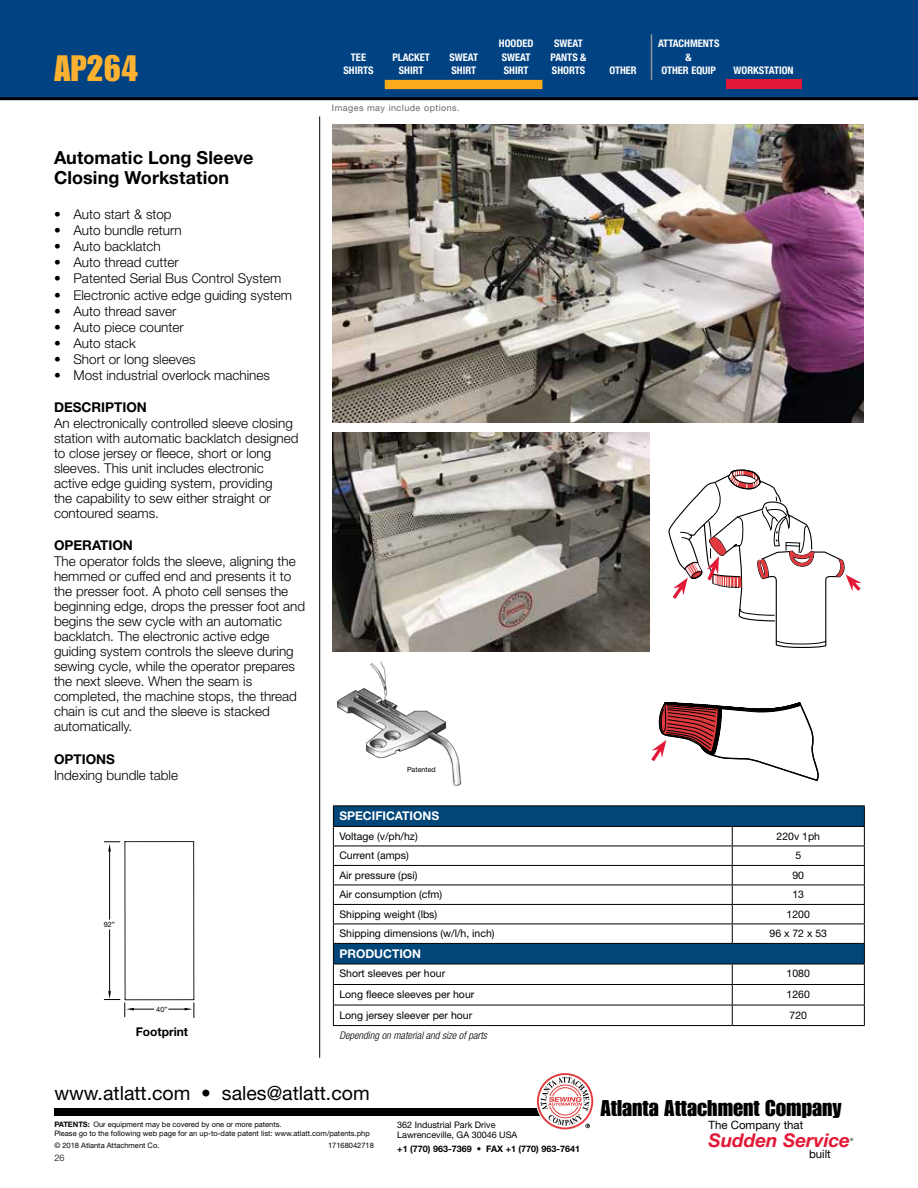
<style>
.page{position:relative;width:918px;height:1188px;background:#fff}
.page>*{position:absolute;margin:0;border:0;box-sizing:border-box;transform-origin:0 0}
.t1{font:36px "Impact LT Std";color:#fcb131}
.t2{font:22.35px "Impact LT Std";color:#000}
.t3{font:19.5px "Helvetica Neue LT Std";color:#000}
.t4{font:italic 700 18.9px "Helvetica Neue LT Std";color:#e31837}
.t5{font:700 18px/19.5px "Helvetica Neue LT Std";letter-spacing:.005em;color:#000}
.t6{font:300 13.5px/15px "Helvetica Neue LT Std";color:#000}
.t7{font:700 13.5px "Helvetica Neue LT Std";color:#000}
.t8{font:700 12px "Helvetica Neue LT Std";color:#fff}
.t9{font:700 12px "Helvetica Neue LT Std";color:#000}
.t10{font:11.4px "Helvetica Neue LT Std";color:#000}
.t11{font:10.5px "Helvetica Neue LT Std";color:#000}
.t12{font:700 condensed 10.5px/13.6px "Helvetica Neue LT Std";color:#fff;text-align:center}
.t13{font:italic 300 condensed 10.5px "Helvetica Neue LT Std";color:#000}
.t14{font:9px/10.5px "Helvetica Neue LT Std";color:#000}
.t15{font:700 9px "Helvetica Neue LT Std";color:#000}
.t16{font:9px "Helvetica Neue LT Std";letter-spacing:.05em;color:#636466}
.t17{font:300 9px "Helvetica Neue LT Std";color:#000}
.t18{font:7.5px/9px "Helvetica Neue LT Std";color:#000}
.t19{font:7.35px "Helvetica Neue";color:#000}
.t20{font:7.05px "Helvetica Neue LT Std";color:#000}
.t21{font:4.05px "Helvetica Neue LT Std";color:#000}
.s1{font-weight:700}
</style>
<div class="page">
<div style="left:0;top:0;width:918px;height:99px;background:#004282"></div>
<div style="left:54px;top:1108px;width:511px;height:8px;background:#000"></div>
<hr style="left:0;top:97px;width:918px;height:3px;background:#000">
<hr style="left:319px;top:116px;width:1px;height:942px;background:#000">
<svg style="left:537px;top:1073px;width:56px;height:56px"></svg>
<svg style="left:385px;top:80px;width:157px;height:9px"></svg>
<div style="left:726px;top:80px;width:75px;height:9px;background:#e31837"></div>
<hr style="left:651px;top:34px;width:1px;height:46px;background:#939598">
<img style="left:332px;top:125px;width:531px;height:297px">
<img style="left:337px;top:661px;width:125px;height:125px">
<hr style="left:125px;top:841px;width:69px;height:1px;background:#231f20">
<hr style="left:125px;top:999px;width:69px;height:1px;background:#231f20">
<hr style="left:125px;top:842px;width:1px;height:158px;background:#231f20">
<hr style="left:193px;top:842px;width:1px;height:158px;background:#231f20">
<svg style="left:169px;top:1003px;width:26px;height:15px"></svg>
<svg style="left:104px;top:842px;width:16px;height:10px"></svg>
<svg style="left:104px;top:991px;width:50px;height:26px"></svg>
<hr style="left:109px;top:851px;width:1px;height:68px;background:#000">
<hr style="left:109px;top:930px;width:1px;height:65px;background:#000">
<div style="left:334px;top:807px;width:398px;height:19px;background:#004678"></div>
<svg style="left:333px;top:827px;width:399px;height:200px"></svg>
<hr style="left:333px;top:846px;width:399px;height:1px;background:#000">
<hr style="left:333px;top:865px;width:399px;height:1px;background:#000">
<hr style="left:333px;top:885px;width:399px;height:1px;background:#000">
<hr style="left:333px;top:904px;width:399px;height:1px;background:#000">
<hr style="left:333px;top:924px;width:399px;height:1px;background:#000">
<hr style="left:333px;top:964px;width:399px;height:1px;background:#000">
<hr style="left:333px;top:943px;width:399px;height:1px;background:#000">
<hr style="left:333px;top:806px;width:399px;height:1px;background:#000">
<svg style="left:333px;top:806px;width:1px;height:219px"></svg>
<svg style="left:732px;top:806px;width:133px;height:221px"></svg>
<hr style="left:333px;top:826px;width:399px;height:1px;background:#000">
<hr style="left:732px;top:826px;width:133px;height:1px;background:#000">
<hr style="left:333px;top:984px;width:399px;height:1px;background:#000">
<hr style="left:732px;top:984px;width:133px;height:1px;background:#000">
<hr style="left:333px;top:1005px;width:399px;height:1px;background:#000">
<hr style="left:732px;top:1005px;width:133px;height:1px;background:#000">
<hr style="left:333px;top:1025px;width:399px;height:1px;background:#000">
<hr style="left:732px;top:1025px;width:133px;height:1px;background:#000">
<img style="left:332px;top:432px;width:317px;height:220px">
<svg style="left:669px;top:470px;width:193px;height:178px"></svg>
<svg style="left:651px;top:702px;width:168px;height:79px"></svg>
<h1 class="t1" style="left:54px;top:47px;width:86px">AP264</h1>
<h3 class="t5" style="left:54px;top:147px;width:201px">Automatic Long Sleeve<br>Closing Workstation</h3>
<p class="t6" style="left:54px;top:207px;width:119px">• Auto start &amp; stop</p>
<p class="t6" style="left:54px;top:223px;width:129px">• Auto bundle return</p>
<p class="t6" style="left:54px;top:239px;width:108px">• Auto backlatch</p>
<p class="t6" style="left:54px;top:255px;width:126px">• Auto thread cutter</p>
<p class="t6" style="left:54px;top:271px;width:229px">• Patented Serial Bus Control System</p>
<p class="t6" style="left:54px;top:287px;width:240px">• Electronic active edge guiding system</p>
<p class="t6" style="left:54px;top:303px;width:124px">• Auto thread saver</p>
<p class="t6" style="left:54px;top:319px;width:131px">• Auto piece counter</p>
<p class="t6" style="left:54px;top:335px;width:83px">• Auto stack</p>
<p class="t6" style="left:54px;top:351px;width:143px">• Short or long sleeves</p>
<p class="t6" style="left:54px;top:367px;width:218px">• Most industrial overlock machines</p>
<p class="t7" style="left:54px;top:399px;width:94px">DESCRIPTION</p>
<p class="t6" style="left:54px;top:416px;width:246px">An electronically controlled sleeve closing station with automatic backlatch designed to close jersey or fleece, short or long sleeves. This unit includes electronic active edge guiding system, providing<br>the capability to sew either straight or contoured seams.</p>
<p class="t7" style="left:54px;top:537px;width:80px">OPERATION</p>
<p class="t6" style="left:54px;top:554px;width:253px">The operator folds the sleeve, aligning the hemmed or cuffed end and presents it to the presser foot. A photo cell senses the beginning edge, drops the presser foot and begins the sew cycle with an automatic backlatch. The electronic active edge guiding system controls the sleeve during sewing cycle, while the operator prepares the next sleeve. When the seam is completed, the machine stops, the thread chain is cut and the sleeve is stacked automatically.</p>
<p class="t7" style="left:54px;top:750px;width:63px">OPTIONS</p>
<p class="t6" style="left:54px;top:767px;width:126px">Indexing bundle table</p>
<p class="t19" style="left:104px;top:919px;width:13px">92”</p>
<p class="t19" style="left:156px;top:1003px;width:13px">40”</p>
<p class="t9" style="left:136px;top:1024px;width:54px">Footprint</p>
<p class="t12" style="left:343px;top:50px;width:32px">TEE<br>SHIRTS</p>
<p class="t12" style="left:392px;top:50px;width:39px">PLACKET<br>SHIRT</p>
<p class="t12" style="left:449px;top:50px;width:30px;text-align:left">SWEAT<br>SHIRT</p>
<p class="t16" style="left:332px;top:103px;width:129px">Images may include options.</p>
<p class="t12" style="left:499px;top:36px;width:36px;text-align:left">HOODED<br>SWEAT<br>SHIRT</p>
<p class="t12" style="left:551px;top:36px;width:37px">SWEAT<br>PANTS &amp;<br>SHORTS</p>
<p class="t12" style="left:609px;top:64px;width:29px">OTHER</p>
<p class="t12" style="left:658px;top:36px;width:63px">ATTACHMENTS &amp;<br>OTHER EQUIP</p>
<p class="t12" style="left:734px;top:64px;width:62px">WORKSTATION</p>
<p class="t20" style="left:407px;top:765px;width:30px">Patented</p>
<p class="t8" style="left:339px;top:809px;width:101px">SPECIFICATIONS</p>
<p class="t11" style="left:339px;top:830px;width:80px">Voltage (v/ph/hz)</p>
<p class="t11" style="left:777px;top:830px;width:45px">220v 1ph</p>
<p class="t11" style="left:339px;top:849px;width:71px">Current (amps)</p>
<p class="t11" style="left:795px;top:849px;width:7px">5</p>
<p class="t11" style="left:339px;top:869px;width:80px">Air pressure (psi)</p>
<p class="t11" style="left:792px;top:869px;width:13px">90</p>
<p class="t11" style="left:339px;top:888px;width:104px">Air consumption (cfm)</p>
<p class="t11" style="left:792px;top:888px;width:13px">13</p>
<p class="t11" style="left:339px;top:908px;width:99px">Shipping weight (lbs)</p>
<p class="t11" style="left:787px;top:908px;width:25px">1200</p>
<p class="t11" style="left:339px;top:927px;width:157px">Shipping dimensions (w/l/h, inch)</p>
<p class="t11" style="left:770px;top:927px;width:59px">96 x 72 x 53</p>
<p class="t8" style="left:339px;top:946px;width:83px">PRODUCTION</p>
<p class="t11" style="left:339px;top:967px;width:107px">Short sleeves per hour</p>
<p class="t11" style="left:787px;top:967px;width:25px">1080</p>
<p class="t11" style="left:339px;top:988px;width:136px">Long fleece sleeves per hour</p>
<p class="t11" style="left:787px;top:988px;width:25px">1260</p>
<p class="t11" style="left:339px;top:1009px;width:134px">Long jersey sleever per hour</p>
<p class="t11" style="left:790px;top:1009px;width:19px">720</p>
<p class="t13" style="left:339px;top:1029px;width:149px">Depending on material and size of parts</p>
<h3 class="t3" style="left:54px;top:1081px;width:317px">www.atlatt.com • sales@atlatt.com</h3>
<p class="t18" style="left:54px;top:1119px;width:317px"><span class="s1">PATENTS:</span> Our equipment may be covered by one or more patents.<br>Please go to the following web page for an up-to-date patent list: www.atlatt.com/patents.php</p>
<p class="t18" style="left:54px;top:1140px;width:107px">© 2018 Atlanta Attachment Co.</p>
<p class="t18" style="left:328px;top:1140px;width:47px">17168042718</p>
<p class="t17" style="left:54px;top:1153px;width:12px">26</p>
<p class="t14" style="left:397px;top:1119px;width:122px">362 Industrial Park Drive<br>Lawrenceville, GA 30046 USA</p>
<p class="t15" style="left:397px;top:1143px;width:184px">+1 (770) 963-7369 • FAX +1 (770) 963-7641</p>
<h2 class="t2" style="left:600px;top:1095px;width:243px">Atlanta Attachment Company</h2>
<p class="t10" style="left:708px;top:1119px;width:96px">The Company that</p>
<h3 class="t4" style="left:708px;top:1128px;width:143px">Sudden Service</h3>
<p class="t21" style="left:850px;top:1137px;width:5px">®</p>
<p class="t10" style="left:809px;top:1147px;width:23px">built</p>
</div>
